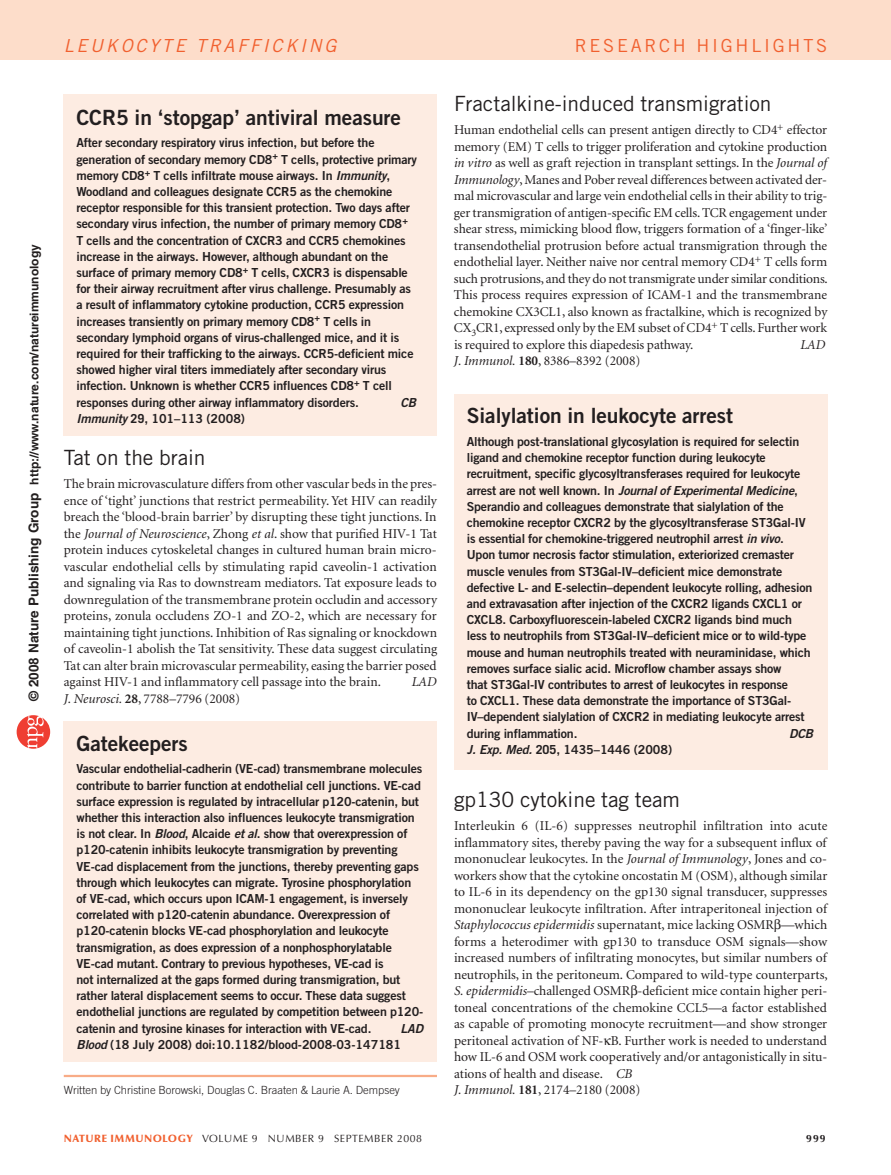
<style>
.page{position:relative;width:891px;height:1175px;background:#fff}
.page>*{position:absolute;margin:0;border:0;box-sizing:border-box;transform-origin:0 0}
.t1{font:21px "Trade Gothic Bold Two";letter-spacing:-.005em;color:#231f20}
.t2{font:21px "Trade Gothic";letter-spacing:-.005em;color:#231f20}
.t3{font:italic 18px "Trade Gothic";letter-spacing:.15em;color:#f1602f}
.t4{font:18px "Trade Gothic";letter-spacing:.15em;color:#f1602f}
.t5{font:13.5px/16.5px "Minion";letter-spacing:-.005em;color:#231f20;text-align:justify}
.t6{font:italic 13.5px "Minion";letter-spacing:-.01em;color:#231f20}
.t7{font:12.45px/16.2px "Trade Gothic Bold Two";letter-spacing:-.015em;color:#231f20}
.t8{font:italic 12.45px "Trade Gothic Bold Two";color:#231f20}
.t9{font:700 12px "Helvetica";color:#231f1f}
.t10{font:300 11.25px "Trade Gothic";letter-spacing:-.005em;color:#231f20}
.t11{font:10.5px "Optima";letter-spacing:.05em;color:#231f20}
.t12{font:700 10.5px "Optima";color:#231f20}
.s1{font-size:13.5px}
.s2{font-family:"Arial";font-size:13.5px}
.s3{font-style:italic}
.s4{font-weight:700}
.s5{font-family:"Trade Gothic";font-weight:700}
.s6{font-weight:900;color:#f1602f}
</style>
<div class="page">
<div style="left:64px;top:95px;width:373px;height:341px;background:#fdece2"></div>
<div style="left:454px;top:393px;width:373px;height:376px;background:#fdece2"></div>
<hr style="left:64px;top:1074px;width:373px;height:3px;background:#f8ac87">
<div style="left:0;top:0;width:891px;height:60px;background:#fdddca"></div>
<div style="left:64px;top:721px;width:373px;height:340px;background:#fdece2"></div>
<svg style="left:17px;top:715px;width:33px;height:33px"></svg>
<p class="t9" style="left:27px;top:701px;width:458px;rotate:-90deg"><span class="s1">© 200</span><span class="s2">8</span> <span class="s1">Nature Publishing Group</span> http://www.nature.com/natureimmunology</p>
<h2 class="t3" style="left:64px;top:35px;width:274px">LEUKOCYTE TRAFFICKING</h2>
<h2 class="t4" style="left:575px;top:35px;width:254px">research highlights</h2>
<h1 class="t2" style="left:454px;top:91px;width:319px">Fractalkine-induced transmigration</h1>
<p class="t5" style="left:454px;top:122px;width:375px">Human endothelial cells can present antigen directly to CD4<sup>+</sup> effector memory (EM) T cells to trigger proliferation and cytokine production <span class="s3">in vitro</span> as well as graft rejection in transplant settings. In the <span class="s3">Journal of Immunology</span>, Manes and Pober reveal differences between activated der&shy;mal microvascular and large vein endothelial cells in their ability to trig&shy;ger transmigration of antigen-specific EM cells. TCR engagement under shear stress, mimicking blood flow, triggers formation of a ‘finger-like’ transendothelial protrusion before actual transmigration through the endothelial layer. Neither naive nor central memory CD4<sup>+</sup> T cells form such protrusions, and they do not transmigrate under similar conditions.<br>This process requires expression of ICAM-1 and the transmembrane chemokine CX3CL1, also known as fractalkine, which is recognized by CX<sub>3</sub>CR1, expressed only by the EM subset of CD4<sup>+</sup> T cells. Further work is required to explore this diapedesis pathway.</p>
<h1 class="t1" style="left:77px;top:104px;width:326px">CCR5 in ‘stopgap’ antiviral measure</h1>
<p class="t7" style="left:77px;top:134px;width:342px">After secondary respiratory virus infection, but before the generation of secondary memory CD8<sup>+</sup> T cells, protective primary memory CD8<sup>+</sup> T cells infiltrate mouse airways. In <span class="s3">Immunity</span>, Woodland and colleagues designate CCR5 as the chemokine receptor responsible for this transient protection. Two days after secondary virus infection, the number of primary memory CD8<sup>+ </sup>T cells and the concentration of CXCR3 and CCR5 chemokines increase in the airways. However, although abundant on the surface of primary memory CD8<sup>+</sup> T cells, CXCR3 is dispensable for their airway recruitment after virus challenge. Presumably as a result of inflammatory cytokine production, CCR5 expression increases transiently on primary memory CD8<sup>+</sup> T cells in secondary lymphoid organs of virus-challenged mice, and it is required for their trafficking to the airways. CCR5-deficient mice showed higher viral titers immediately after secondary virus infection. Unknown is whether CCR5 influences CD8<sup>+</sup> T cell responses during other airway inflammatory disorders.</p>
<p class="t6" style="left:801px;top:338px;width:26px">LAD</p>
<p class="t5" style="left:454px;top:353px;width:188px"><span class="s3">J. Immunol.</span> <span class="s4">180</span>, 8386–8392 (2008)</p>
<p class="t8" style="left:401px;top:394px;width:17px">CB</p>
<h1 class="t1" style="left:467px;top:403px;width:268px">Sialylation in leukocyte arrest</h1>
<p class="t7" style="left:467px;top:433px;width:347px">Although post-translational glycosylation is required for selectin ligand and chemokine receptor function during leukocyte recruitment, specific glycosyltransferases required for leukocyte arrest are not well known. In <span class="s3">Journal of Experimental Medicine</span>, Sperandio and colleagues demonstrate that sialylation of the chemokine receptor CXCR2 by the glycosyltransferase ST3Gal-IV is essential for chemokine-triggered neutrophil arrest <span class="s3">in vivo</span>.<br>Upon tumor necrosis factor stimulation, exteriorized cremaster muscle venules from ST3Gal-IV–deficient mice demonstrate defective L- and E-selectin–dependent leukocyte rolling, adhesion and extravasation after injection of the CXCR2 ligands CXCL1 or CXCL8. Carboxyfluorescein-labeled CXCR2 ligands bind much less to neutrophils from ST3Gal-IV–deficient mice or to wild-type mouse and human neutrophils treated with neuraminidase, which removes surface sialic acid. Microflow chamber assays show<br>that ST3Gal-IV contributes to arrest of leukocytes in response<br>to CXCL1. These data demonstrate the importance of ST3Gal-IV–dependent sialylation of CXCR2 in mediating leukocyte arrest during inflammation.</p>
<p class="t7" style="left:77px;top:410px;width:170px"><span class="s3">Immunity</span> <span class="s5">29</span>, 101–113 (2008)</p>
<h1 class="t2" style="left:64px;top:445px;width:143px">Tat on the brain</h1>
<p class="t5" style="left:64px;top:476px;width:375px">The brain microvasculature differs from other vascular beds in the pres&shy;ence of ‘tight’ junctions that restrict permeability. Yet HIV can readily breach the ‘blood-brain barrier’ by disrupting these tight junctions. In the <span class="s3">Journal of Neuroscience</span>, Zhong <span class="s3">et al</span>. show that purified HIV-1 Tat protein induces cytoskeletal changes in cultured human brain micro&shy;vascular endothelial cells by stimulating rapid caveolin-1 activation and signaling via Ras to downstream mediators. Tat exposure leads to downregulation of the transmembrane protein occludin and accessory proteins, zonula occludens ZO-1 and ZO-2, which are necessary for maintaining tight junctions. Inhibition of Ras signaling or knockdown of caveolin-1 abolish the Tat sensitivity. These data suggest circulating Tat can alter brain microvascular permeability, easing the barrier posed against HIV-1 and inflammatory cell passage into the brain.</p>
<p class="t6" style="left:412px;top:675px;width:26px">LAD</p>
<p class="t5" style="left:64px;top:690px;width:178px"><span class="s3">J. Neurosci.</span> <span class="s4">28</span>, 7788–7796 (2008)</p>
<p class="t8" style="left:789px;top:725px;width:25px">DCB</p>
<h1 class="t1" style="left:77px;top:730px;width:113px">Gatekeepers</h1>
<p class="t7" style="left:77px;top:760px;width:348px">Vascular endothelial-cadherin (VE-cad) transmembrane molecules contribute to barrier function at endothelial cell junctions. VE-cad surface expression is regulated by intracellular p120-catenin, but whether this interaction also influences leukocyte transmigration is not clear. In <span class="s3">Blood</span>, Alcaide <span class="s3">et al</span>. show that overexpression of p120-catenin inhibits leukocyte transmigration by preventing VE-cad displacement from the junctions, thereby preventing gaps through which leukocytes can migrate. Tyrosine phosphorylation of VE-cad, which occurs upon ICAM-1 engagement, is inversely correlated with p120-catenin abundance. Overexpression of p120-catenin blocks VE-cad phosphorylation and leukocyte transmigration, as does expression of a nonphosphorylatable VE-cad mutant. Contrary to previous hypotheses, VE-cad is<br>not internalized at the gaps formed during transmigration, but rather lateral displacement seems to occur. These data suggest endothelial junctions are regulated by competition between p120- catenin and tyrosine kinases for interaction with VE-cad.</p>
<p class="t7" style="left:467px;top:741px;width:207px"><span class="s3">J. Exp. Med.</span> <span class="s5">205</span>, 1435–1446 (2008)</p>
<h1 class="t2" style="left:454px;top:787px;width:228px">gp130 cytokine tag team</h1>
<p class="t5" style="left:454px;top:818px;width:375px;text-align:left">Interleukin 6 (IL-6) suppresses neutrophil infiltration into acute inflammatory sites, thereby paving the way for a subsequent influx of mononuclear leukocytes. In the <span class="s3">Journal of Immunology</span>, Jones and co&shy;workers show that the cytokine oncostatin M (OSM), although similar to IL-6 in its dependency on the gp130 signal transducer, suppresses mononuclear leukocyte infiltration. After intraperitoneal injection of <span class="s3">Staphylococcus epidermidis</span> supernatant, mice lacking OSMR —which forms a heterodimer with gp130 to transduce OSM signals—show increased numbers of infiltrating monocytes, but similar numbers of neutrophils, in the peritoneum. Compared to wild-type counterparts, <span class="s3">S. epidermidis</span>–challenged OSMR -deficient mice contain higher peri&shy;toneal concentrations of the chemokine CCL5—a factor established as capable of promoting monocyte recruitment—and show stronger peritoneal activation of NF- B. Further work is needed to understand how IL-6 and OSM work cooperatively and/or antagonistically in situ&shy;ations of health and disease. <span class="s3">CB<br>J. Immunol.</span> <span class="s4">181</span>, 2174–2180 (2008)</p>
<p class="t7" style="left:77px;top:1019px;width:348px;text-indent:324px"><span class="s3">LAD<br>Blood</span> (18 July 2008) doi:10.1182/blood-2008-03-147181</p>
<p class="t10" style="left:64px;top:1083px;width:338px">Written by Christine Borowski, Douglas C. Braaten &amp; Laurie A. Dempsey</p>
<p class="t11" style="left:64px;top:1132px;width:360px"><span class="s6">NATURE IMMUNOLOGY</span> VOLUME 9 NUMBER 9 SEPTEMBER 2008</p>
<p class="t12" style="left:806px;top:1132px;width:21px">999</p>
</div>
